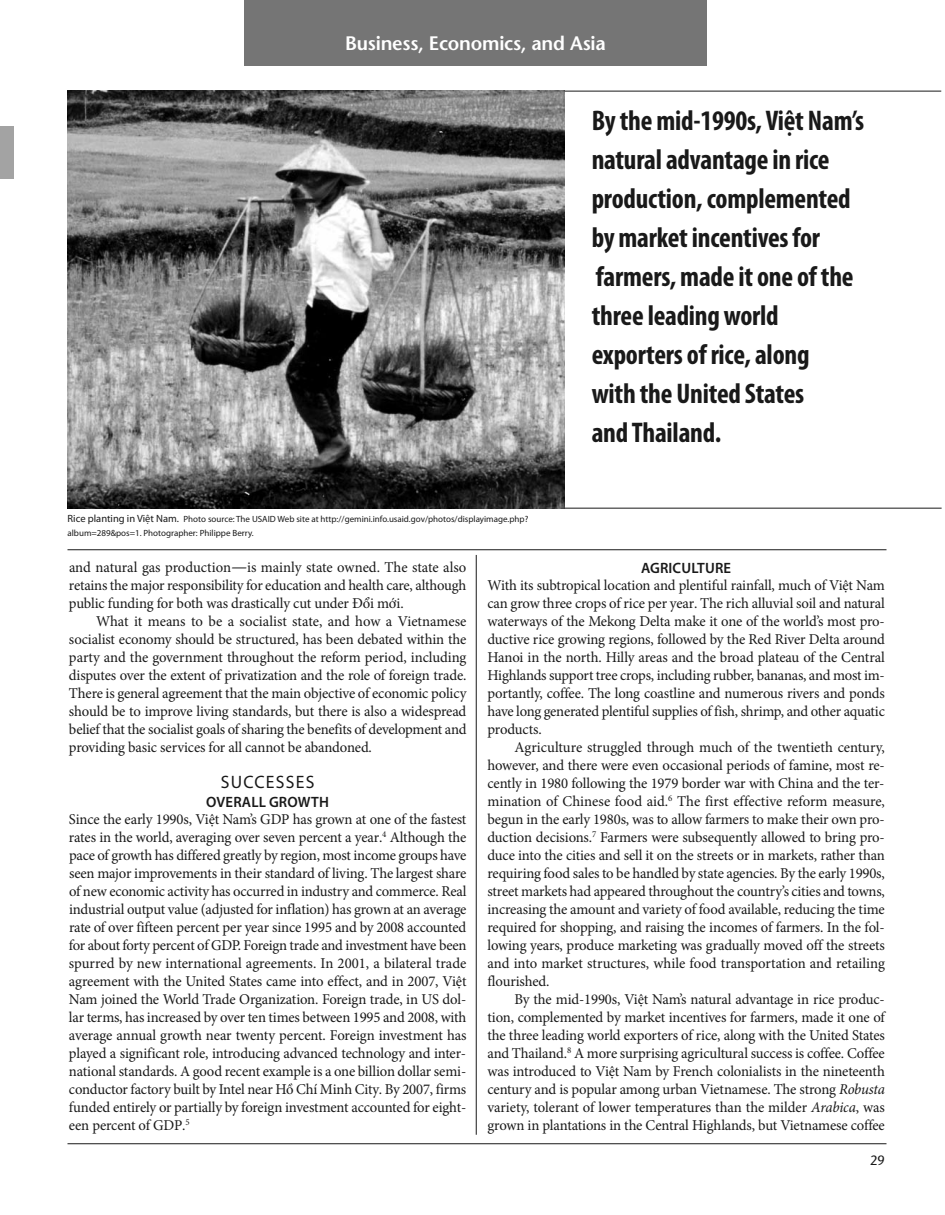
<style>
.page{position:relative;width:945px;height:1215px;background:#fff}
.page>*{position:absolute;margin:0;border:0;box-sizing:border-box;transform-origin:0 0}
.t1{font:700 condensed 28.5px/39px "Myriad Pro";letter-spacing:-.01em;color:#191919}
.t2{font:600 19.5px "Stone Sans";letter-spacing:-.01em;color:#fff}
.t3{font:18px "Myriad Pro";letter-spacing:.07em;color:#191919}
.t4{font:15px/18px "Minion Pro";letter-spacing:-.01em;color:#191919;text-align:justify}
.t5{font:600 15px "Myriad Pro";letter-spacing:.01em;color:#191919}
.t6{font:13.5px "Stone Sans";color:#191919;scale:.95 1}
.t7{font:9px/13.5px "Myriad Pro";color:#191919}
.s1{font-size:10.5px}
.s2{font-style:italic;font-size:18px}
.s3{font-style:italic}
</style>
<div class="page">
<hr style="left:560px;top:91px;width:381px;height:1px;background:#191919">
<hr style="left:560px;top:508px;width:382px;height:1px;background:#191919">
<div style="left:0;top:127px;width:14px;height:52px;background:#a3a3a3"></div>
<hr style="left:68px;top:1143px;width:818px;height:1px;background:#191919">
<div style="left:244px;top:0;width:463px;height:66px;background:#757575"></div>
<hr style="left:476px;top:555px;width:1px;height:580px;background:#191919">
<img style="left:68px;top:90px;width:497px;height:418px">
<hr style="left:68px;top:549px;width:818px;height:1px;background:#191919">
<h2 class="t2" style="left:345px;top:35px;width:262px">Business, Economics, and Asia</h2>
<p class="t7" style="left:67px;top:513px;width:462px"><span class="s1">Rice planting in Việt nam.</span> Photo source: The USAID Web site at http://gemini.info.usaid.gov/photos/displayimage.php? album=289&amp;pos=1. Photographer: Philippe Berry.</p>
<h1 class="t1" style="left:592px;top:104px;width:274px">By the mid-1990s, Việt Nam’s natural advantage in rice production, complemented by market incentives for farmers, made it one of the three leading world exporters of rice, along<br>with the United States<br>and Thailand.</h1>
<p class="t4" style="left:69px;top:559px;width:399px">and natural gas production<span class="s2">—</span>is mainly state owned. The state also retains the major responsibility for education and health care, although public funding for both was drastically cut under Đổi mới.</p>
<p class="t4" style="left:69px;top:613px;width:399px;text-indent:27px">What it means to be a socialist state, and how a Vietnamese socialist economy should be structured, has been debated within the party and the government throughout the reform period, including disputes over the extent of privatization and the role of foreign trade.<br>There is general agreement that the main objective of economic policy should be to improve living standards, but there is also a widespread belief that the socialist goals of sharing the benefits of development and providing basic services for all cannot be abandoned.</p>
<p class="t3" style="left:221px;top:775px;width:95px">SUCCESSES</p>
<p class="t5" style="left:206px;top:796px;width:124px">OVERALL GROWTH</p>
<p class="t4" style="left:69px;top:811px;width:399px">Since the early 1990s, Việt Nam’s GDP has grown at one of the fastest rates in the world, averaging over seven percent a year.<sup>4</sup> Although the pace of growth has differed greatly by region, most income groups have seen major improvements in their standard of living. The largest share of new economic activity has occurred in industry and commerce. Real industrial output value (adjusted for inflation) has grown at an average rate of over fifteen percent per year since 1995 and by 2008 accounted for about forty percent of GDP. Foreign trade and investment have been spurred by new international agreements. In 2001, a bilateral trade agreement with the United States came into effect, and in 2007, Việt Nam joined the World Trade Organization. Foreign trade, in US dol&shy;lar terms, has increased by over ten times between 1995 and 2008, with average annual growth near twenty percent. Foreign investment has played a significant role, introducing advanced technology and inter&shy;national standards. A good recent example is a one billion dollar semi&shy;conductor factory built by Intel near Hồ Chí Minh City. By 2007, firms funded entirely or partially by foreign investment accounted for eight&shy;een percent of GDP.<sup>5</sup></p>
<p class="t5" style="left:641px;top:562px;width:92px">AGRICULTURE</p>
<p class="t4" style="left:488px;top:577px;width:399px">With its subtropical location and plentiful rainfall, much of Việt Nam can grow three crops of rice per year. The rich alluvial soil and natural waterways of the Mekong Delta make it one of the world’s most pro&shy;ductive rice growing regions, followed by the Red River Delta around Hanoi in the north. Hilly areas and the broad plateau of the Central Highlands support tree crops, including rubber, bananas, and most im&shy;portantly, coffee. The long coastline and numerous rivers and ponds have long generated plentiful supplies of fish, shrimp, and other aquatic products.</p>
<p class="t4" style="left:487px;top:739px;width:399px;text-indent:27px">Agriculture struggled through much of the twentieth century, however, and there were even occasional periods of famine, most re&shy;cently in 1980 following the 1979 border war with China and the ter&shy;mination of Chinese food aid.<sup>6</sup> The first effective reform measure, begun in the early 1980s, was to allow farmers to make their own pro&shy;duction decisions.<sup>7</sup> Farmers were subsequently allowed to bring pro&shy;duce into the cities and sell it on the streets or in markets, rather than requiring food sales to be handled by state agencies. By the early 1990s, street markets had appeared throughout the country’s cities and towns, increasing the amount and variety of food available, reducing the time required for shopping, and raising the incomes of farmers. In the fol&shy;lowing years, produce marketing was gradually moved off the streets and into market structures, while food transportation and retailing flourished.</p>
<p class="t4" style="left:487px;top:991px;width:399px;text-indent:27px">By the mid-1990s, Việt Nam’s natural advantage in rice produc&shy;tion, complemented by market incentives for farmers, made it one of the three leading world exporters of rice, along with the United States and Thailand.<sup>8</sup> A more surprising agricultural success is coffee. Coffee was introduced to Việt Nam by French colonialists in the nineteenth century and is popular among urban Vietnamese. The strong <span class="s3">Robusta </span>variety, tolerant of lower temperatures than the milder <span class="s3">Arabica</span>, was grown in plantations in the Central Highlands, but Vietnamese coffee</p>
<p class="t6" style="left:870px;top:1155px;width:17px">29</p>
</div>
